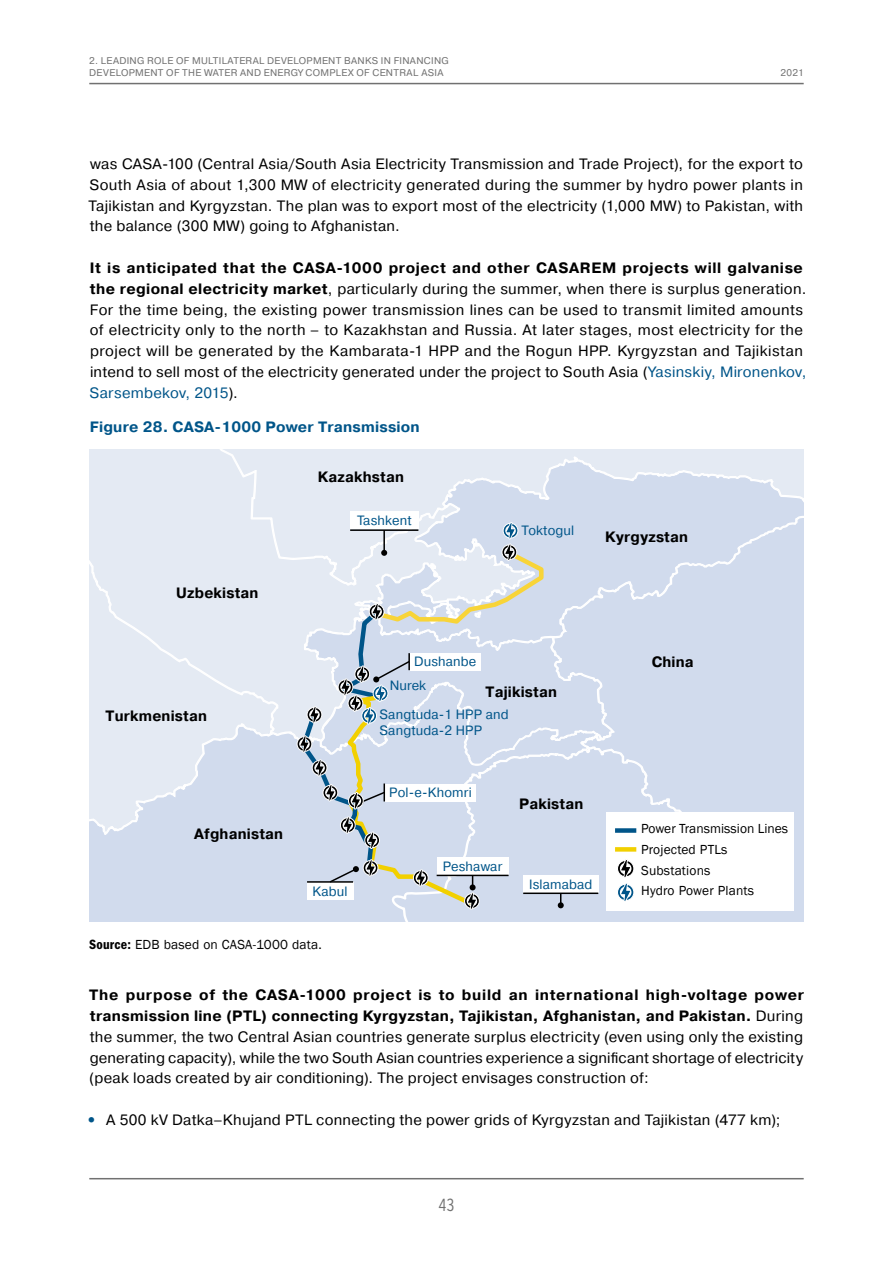
<style>
.page{position:relative;width:893px;height:1263px;background:#fff}
.page>*{position:absolute;margin:0;border:0;box-sizing:border-box;transform-origin:0 0}
.t1{font:16.5px "British Council Sans";color:#717171;scale:.8 1}
.t2{font:15px/20.7px "DS Pragmatica";letter-spacing:.025em;color:#000;text-align:justify}
.t3{font:700 15px "DS Pragmatica";letter-spacing:.01em;color:#000}
.t4{font:700 15px "DS Pragmatica";letter-spacing:.01em;color:#005589}
.t5{font:13.5px/20.7px "Franklin Gothic";letter-spacing:.01em;color:#000}
.t6{font:13.5px/28.8px "DS Pragmatica";letter-spacing:.01em;color:#005589}
.t7{font:9.75px/12px "DS Pragmatica";letter-spacing:.03em;color:#717171}
.s1{font-weight:700}
.s2{color:#005589}
.s3{font-family:"Franklin Gothic Demi Cond C"}
.s4{font-weight:700;color:#005589}
</style>
<div class="page">
<hr style="left:89px;top:1178px;width:715px;height:1px;background:#717171">
<hr style="left:89px;top:83px;width:715px;height:1px;background:#717171">
<div style="left:89px;top:557px;width:189px;height:125px;background:#e4eaf3"></div>
<svg style="left:89px;top:449px;width:462px;height:108px;background:#e2e9f2"></svg>
<svg style="left:551px;top:449px;width:253px;height:392px;background:#d5deee"></svg>
<svg style="left:89px;top:682px;width:208px;height:159px;background:#dde4f0"></svg>
<div style="left:89px;top:841px;width:715px;height:80px;background:#d1dbed"></div>
<div style="left:350px;top:511px;width:68px;height:18px;background:#fff"></div>
<div style="left:606px;top:812px;width:187px;height:99px;background:#fff"></div>
<svg style="left:297px;top:522px;width:436px;height:399px"></svg>
<p class="t7" style="left:89px;top:55px;width:361px">2. LEADING ROLE OF MULTILATERAL DEVELOPMENT BANKS IN FINANCING<br>DEVELOPMENT OF THE WATER AND ENERGY COMPLEX OF CENTRAL ASIA</p>
<p class="t7" style="left:780px;top:67px;width:25px">2021</p>
<p class="t2" style="left:88px;top:154px;width:716px">was CASA‑100 (Central Asia/South Asia Electricity Transmission and Trade Project), for the export to South Asia of about 1,300 MW of electricity generated during the summer by hydro power plants in Tajikistan and Kyrgyzstan. The plan was to export most of the electricity (1,000 MW) to Pakistan, with the balance (300 MW) going to Afghanistan.</p>
<p class="t2" style="left:90px;top:258px;width:718px;text-align:left"><span class="s1">It is anticipated that the CASA‑1000 project and other CASAREM projects will galvanise the regional electricity market</span>, particularly during the summer, when there is surplus generation.<br>For the time being, the existing power transmission lines can be used to transmit limited amounts of electricity only to the north – to Kazakhstan and Russia. At later stages, most electricity for the project will be generated by the Kambarata‑1 HPP and the Rogun HPP. Kyrgyzstan and Tajikistan intend to sell most of the electricity generated under the project to South Asia (<span class="s2">Yasinskiy, Mironenkov, Sarsembekov, 2015</span>).</p>
<p class="t4" style="left:90px;top:419px;width:331px">Figure 28. CASA‑1000 Power Transmission</p>
<p class="t3" style="left:176px;top:584px;width:84px">Uzbekistan</p>
<p class="t3" style="left:106px;top:708px;width:103px">Turkmenistan</p>
<p class="t3" style="left:194px;top:826px;width:90px">Afghanistan</p>
<p class="t3" style="left:318px;top:469px;width:88px">Kazakhstan</p>
<p class="t6" style="left:357px;top:506px;width:56px">Tashkent</p>
<p class="t6" style="left:521px;top:516px;width:54px">Toktogul</p>
<p class="t3" style="left:605px;top:529px;width:84px">Kyrgyzstan</p>
<p class="t6" style="left:414px;top:648px;width:64px">Dushanbe</p>
<p class="t3" style="left:652px;top:654px;width:44px">China</p>
<p class="t6" style="left:380px;top:671px;width:131px;text-indent:10px">Nurek<br>Sangtuda-1 HPP and</p>
<p class="t6" style="left:380px;top:716px;width:104px">Sangtuda-2 HPP</p>
<p class="t3" style="left:486px;top:683px;width:73px">Tajikistan</p>
<p class="t6" style="left:313px;top:877px;width:37px">Kabul</p>
<p class="t6" style="left:389px;top:778px;width:84px">Pol-e-Khomri</p>
<p class="t3" style="left:519px;top:795px;width:66px">Pakistan</p>
<p class="t6" style="left:443px;top:852px;width:61px">Peshawar</p>
<p class="t6" style="left:529px;top:870px;width:65px">Islamabad</p>
<p class="t5" style="left:641px;top:818px;width:149px">Power Transmission Lines<br>Projected PTLs<br>Substations<br>Hydro Power Plants</p>
<p class="t5" style="left:89px;top:934px;width:234px"><span class="s3">Source:</span> EDB based on CASA‑1000 data.</p>
<p class="t2" style="left:89px;top:985px;width:716px"><span class="s1">The purpose of the CASA‑1000 project is to build an international high-voltage power transmission line (PTL) connecting Kyrgyzstan, Tajikistan, Afghanistan, and Pakistan.</span> During the summer, the two Central Asian countries generate surplus electricity (even using only the existing generating capacity), while the two South Asian countries experience a significant shortage of electricity (peak loads created by air conditioning). The project envisages construction of:</p>
<p class="t2" style="left:87px;top:1110px;width:695px"><span class="s4">•</span> A 500 kV Datka–Khujand PTL connecting the power grids of Kyrgyzstan and Tajikistan (477 km);</p>
<p class="t1" style="left:438px;top:1194px;width:22px">43</p>
</div>
